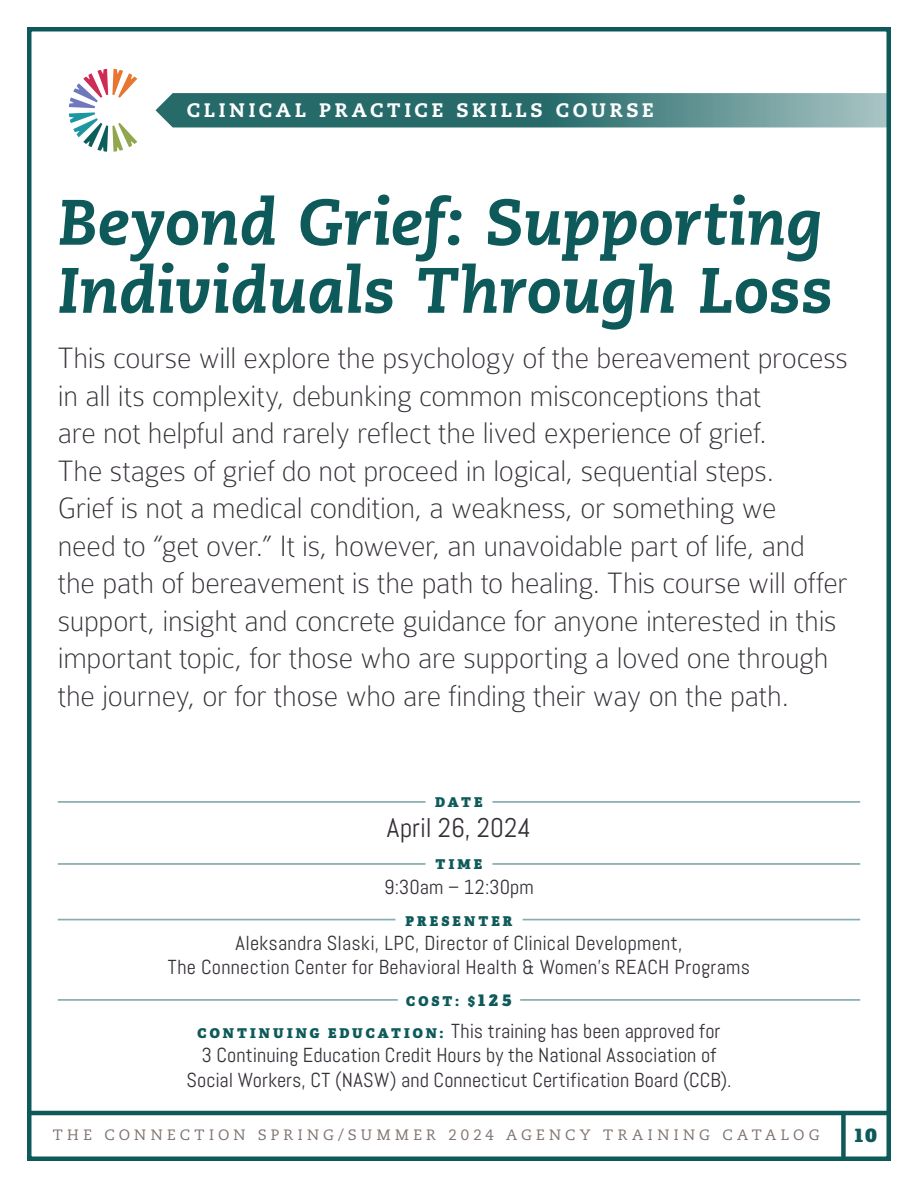
<style>
.page{position:relative;width:918px;height:1188px;background:#fff}
.page>*{position:absolute;margin:0;border:0;box-sizing:border-box;transform-origin:0 0}
.t1{font:italic 800 64.05px/68.1px "Caecilia LT Pro 86";color:#0e5a5a}
.t2{font:100 31.5px/37.5px "Colaborate";letter-spacing:-.01em;color:#363038}
.t3{font:27px "Abel";color:#363038}
.t4{font:20.25px/24.3px "Abel";letter-spacing:.005em;color:#363038;text-align:center}
.t5{font:800 19.5px "Caecilia LT Pro 85";letter-spacing:.19em;color:#fff}
.t6{font:800 19.5px "Adelle";color:#0e5a5a}
.t7{font:15px "Caecilia LT Std";letter-spacing:.285em;color:#80746e}
.t8{font:800 13.5px "Adelle";letter-spacing:.225em;color:#0e5a5a}
.s1{font-size:16.95px}
.s2{font-family:"Adelle";font-weight:800;font-size:13.5px;color:#0e5a5a}
</style>
<div class="page">
<div style="left:27px;top:27px;width:864px;height:1134px;border:4px solid #0e5a5a"></div>
<hr style="left:27px;top:1111px;width:864px;height:4px;background:#0e5a5a">
<div style="left:841px;top:1113px;width:5px;height:48px;background:#0e5a5a"></div>
<svg style="left:69px;top:69px;width:68px;height:83px"></svg>
<svg style="left:156px;top:93px;width:732px;height:34px;background:#488181"></svg>
<hr style="left:58px;top:801px;width:368px;height:2px;background:#86acac">
<hr style="left:58px;top:919px;width:337px;height:1px;background:#86acac">
<hr style="left:58px;top:999px;width:340px;height:2px;background:#86acac">
<hr style="left:492px;top:801px;width:368px;height:2px;background:#86acac">
<hr style="left:523px;top:919px;width:337px;height:1px;background:#86acac">
<hr style="left:520px;top:999px;width:340px;height:2px;background:#86acac">
<hr style="left:58px;top:863px;width:368px;height:2px;background:#86acac">
<hr style="left:492px;top:863px;width:368px;height:2px;background:#86acac">
<p class="t5" style="left:187px;top:97px;width:468px">CLINICAL PRACTICE SKILLS COURSE</p>
<p class="t1" style="left:58px;top:187px;width:776px">Beyond Grief: Supporting<br>Individuals Through Loss</p>
<p class="t2" style="left:58px;top:339px;width:792px">This course will explore the psychology of the bereavement process in all its complexity, debunking common misconceptions that<br>are not helpful and rarely reflect the lived experience of grief.<br>The stages of grief do not proceed in logical, sequential steps.<br>Grief is not a medical condition, a weakness, or something we<br>need to “get over.” It is, however, an unavoidable part of life, and the path of bereavement is the path to healing. This course will offer support, insight and concrete guidance for anyone interested in this important topic, for those who are supporting a loved one through the journey, or for those who are finding their way on the path.</p>
<p class="t8" style="left:435px;top:794px;width:49px">DATE</p>
<p class="t3" style="left:387px;top:811px;width:146px">April 26, 2024</p>
<p class="t8" style="left:436px;top:856px;width:48px">TIME</p>
<p class="t4" style="left:384px;top:875px;width:151px">9:30am – 12:30pm</p>
<p class="t8" style="left:406px;top:912px;width:108px">PRESENTER</p>
<p class="t4" style="left:168px;top:931px;width:584px">Aleksandra Slaski, LPC, Director of Clinical Development,<br>The Connection Center for Behavioral Health &amp; Women’s REACH Programs</p>
<p class="t8" style="left:406px;top:992px;width:107px">COST: $<span class="s1">125</span></p>
<p class="t4" style="left:187px;top:1019px;width:546px"><span class="s2">C O N T I N U I N G E D U C A T I O N :</span> This training has been approved for<br>3 Continuing Education Credit Hours by the National Association of<br>Social Workers, CT (NASW) and Connecticut Certification Board (CCB).</p>
<p class="t7" style="left:53px;top:1126px;width:768px">THE CONNECTION SPRING/SUMMER 2024 AGENCY TRAINING CATALOG</p>
<p class="t6" style="left:855px;top:1122px;width:24px">10</p>
</div>
